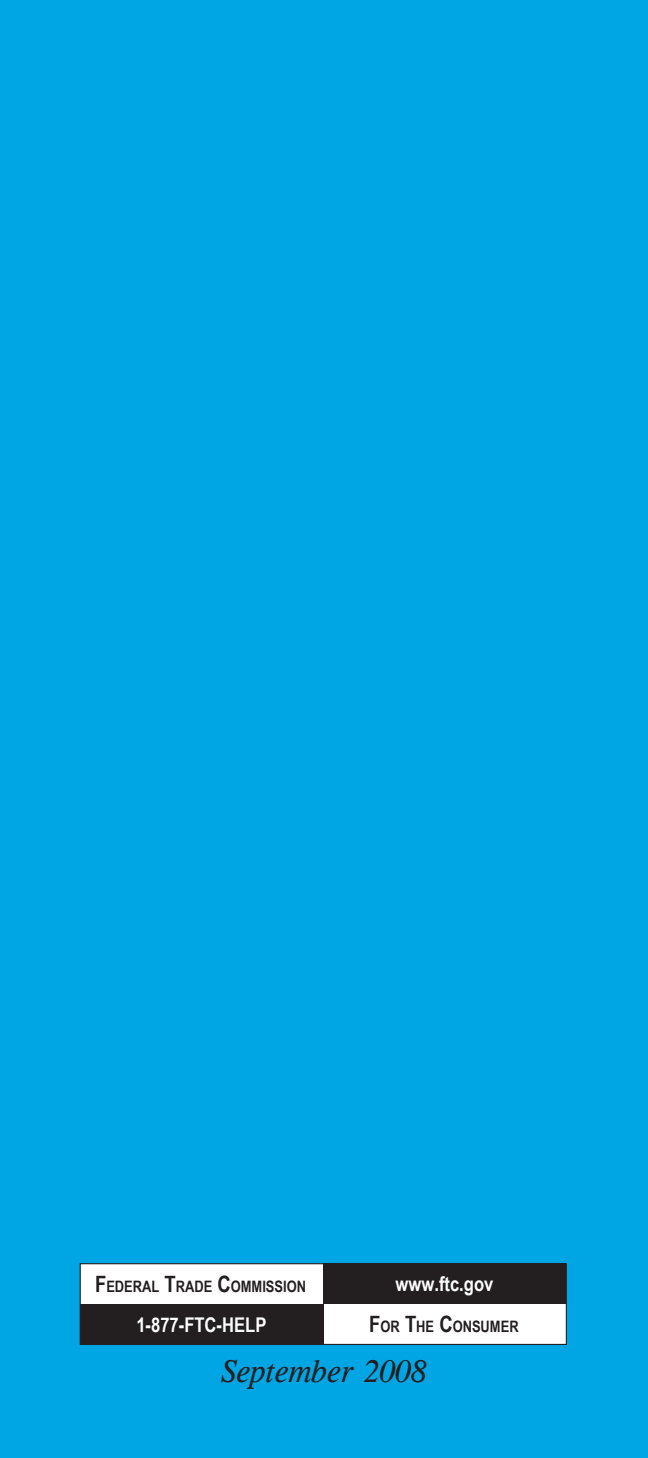
<style>
.page{position:relative;width:648px;height:1458px;background:#00a5e3}
.page>*{position:absolute;margin:0;border:0;box-sizing:border-box;transform-origin:0 0}
.Date{font:italic 31.5px "CG Times";color:#231f20}
.t1{font:700 20.25px "Arial Narrow";color:#fff}
.t2{font:700 15.75px "Arial Narrow";color:#231f20}
.s1{font-size:22.5px}
</style>
<div class="page">
<div style="left:80px;top:1263px;width:487px;height:82px;background:#fff;border:1px solid #231f20"></div>
<div style="left:323px;top:1263px;width:243px;height:41px;background:#231f20"></div>
<div style="left:80px;top:1304px;width:243px;height:40px;background:#231f20"></div>
<p class="t2" style="left:95px;top:1274px;width:213px"><span class="s1">F</span>EDERAL <span class="s1">T</span>RADE <span class="s1">C</span>OMMISSION</p>
<p class="t1" style="left:396px;top:1268px;width:99px">www.ftc.gov</p>
<p class="t1" style="left:136px;top:1309px;width:132px">1-877-FTC-HELP</p>
<p class="t2" style="left:369px;top:1315px;width:151px"><span class="s1">F</span>OR <span class="s1">T</span>HE <span class="s1">C</span>ONSUMER</p>
<p class="Date" style="left:221px;top:1354px;width:207px">September 2008</p>
</div>
